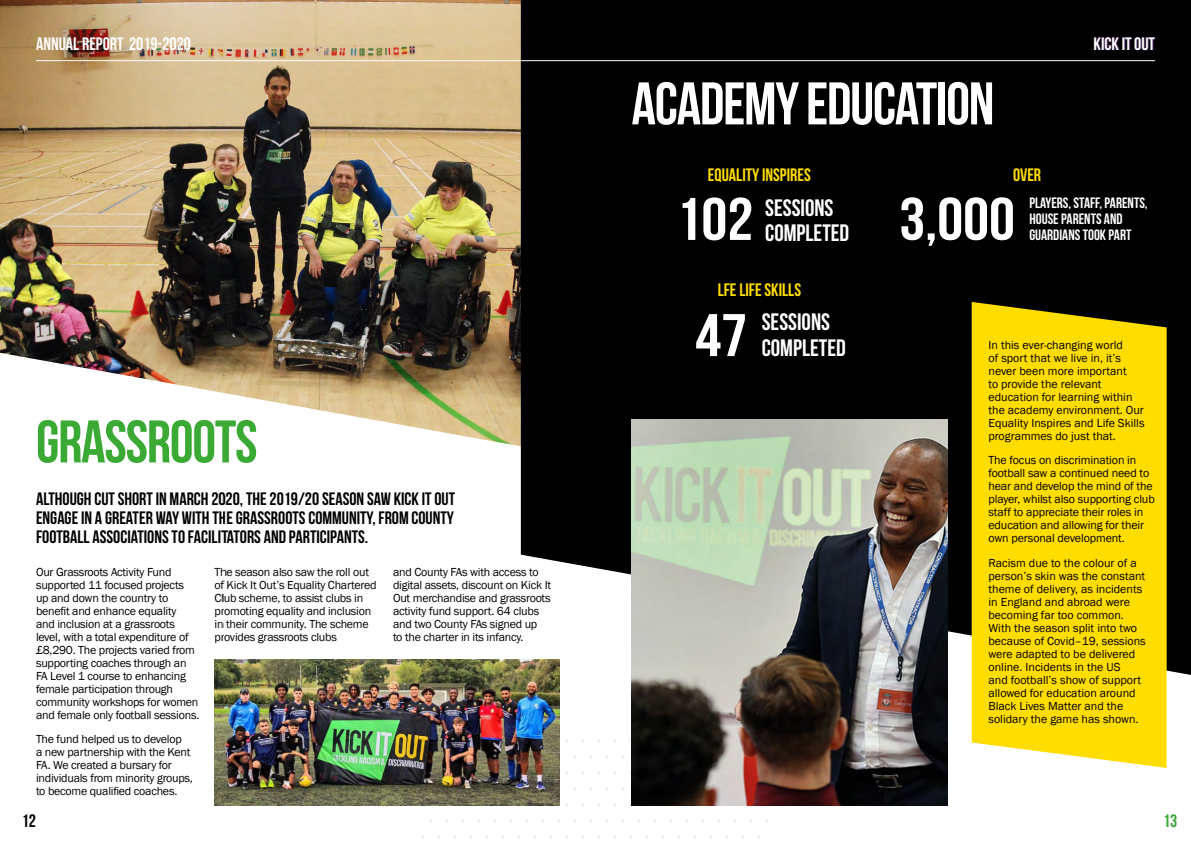
<style>
.page{position:relative;width:1191px;height:842px;background:#fff}
.page>*{position:absolute;margin:0;border:0;box-sizing:border-box;transform-origin:0 0}
.t1{font:700 60px "Bebas Neue";letter-spacing:-.02em;color:#fff}
.t2{font:700 60px "Bebas Neue";letter-spacing:-.02em;color:#3aaa35}
.t3{font:700 60px "Bebas Neue";letter-spacing:-.02em;color:#fff;scale:1.09 1}
.t4{font:23.7px/25.1px "Bebas Neue";color:#fff}
.t5{font:18px/19px "Bebas Neue";color:#000;text-align:justify}
.t6{font:18px "Bebas Neue";color:#fd0}
.t7{font:18px "Bebas Neue";color:#fff}
.t8{font:18px "Bebas Neue";color:#3aaa35}
.t9{font:15px/16px "Bebas Neue";color:#fff}
.t10{font:12px/13px "Franklin Gothic";letter-spacing:-.02em;color:#000}
.t11{font:12px/13px "Franklin Gothic";color:#000}
</style>
<div class="page">
<img style="left:0;top:0;width:521px;height:460px">
<img style="left:214px;top:659px;width:345px;height:147px">
<div style="left:521px;top:0;width:670px;height:675px;background:#000"></div>
<img style="left:420px;top:724px;width:348px;height:114px">
<img style="left:631px;top:420px;width:316px;height:386px">
<div style="left:971px;top:302px;width:195px;height:466px;background:#fd0"></div>
<hr style="left:36px;top:60px;width:1119px;height:1px;background:#fff">
<h3 class="t7" style="left:36px;top:33px;width:156px">ANNUAL REPORT 2019-2020</h3>
<h1 class="t2" style="left:36px;top:409px;width:223px">GRASSROOTS</h1>
<h3 class="t5" style="left:36px;top:489px;width:420px">ALTHOUGH CUT SHORT IN MARCH 2020, THE 2019/20 SEASON SAW KICK IT OUT ENGAGE IN A GREATER WAY WITH THE GRASSROOTS COMMUNITY, FROM COUNTY FOOTBALL ASSOCIATIONS TO FACILITATORS AND PARTICIPANTS.</h3>
<p class="t10" style="left:36px;top:565px;width:165px">Our Grassroots Activity Fund supported 11 focused projects up and down the country to benefit and enhance equality<br>and inclusion at a grassroots level, with a total expenditure of £8,290. The projects varied from supporting coaches through an<br>FA Level 1 course to enhancing female participation through community workshops for women and female only football sessions.</p>
<p class="t10" style="left:36px;top:733px;width:158px">The fund helped us to develop<br>a new partnership with the Kent<br>FA. We created a bursary for individuals from minority groups, to become qualified coaches.</p>
<h3 class="t5" style="left:22px;top:811px;width:16px">12</h3>
<p class="t10" style="left:214px;top:565px;width:164px">The season also saw the roll out of Kick It Out’s Equality Chartered<br>Club scheme, to assist clubs in promoting equality and inclusion in their community. The scheme provides grassroots clubs</p>
<p class="t10" style="left:393px;top:565px;width:160px">and County FAs with access to digital assets, discount on Kick It<br>Out merchandise and grassroots activity fund support. 64 clubs and two County FAs signed up<br>to the charter in its infancy.</p>
<h1 class="t1" style="left:631px;top:71px;width:364px">ACADEMY EDUCATION</h1>
<h3 class="t6" style="left:708px;top:165px;width:104px">EQUALITY INSPIRES</h3>
<h3 class="t6" style="left:1013px;top:165px;width:30px">OVER</h3>
<h3 class="t7" style="left:1093px;top:33px;width:63px">KICK IT OUT</h3>
<h1 class="t3" style="left:675px;top:186px;width:73px">102</h1>
<h1 class="t3" style="left:899px;top:186px;width:108px">3,000</h1>
<h2 class="t4" style="left:765px;top:195px;width:86px">SESSIONS<br>COMPLETED</h2>
<h3 class="t6" style="left:717px;top:280px;width:85px">LFE LIFE SKILLS</h3>
<p class="t9" style="left:1029px;top:195px;width:120px">PLAYERS, STAFF, PARENTS,<br>HOUSE PARENTS AND<br>GUARDIANS TOOK PART</p>
<h1 class="t3" style="left:695px;top:302px;width:49px">47</h1>
<h2 class="t4" style="left:761px;top:309px;width:86px">SESSIONS<br>COMPLETED</h2>
<p class="t11" style="left:988px;top:339px;width:158px">In this ever-changing world<br>of sport that we live in, it’s never been more important<br>to provide the relevant education for learning within the academy environment. Our<br>Equality Inspires and Life Skills programmes do just that.</p>
<p class="t10" style="left:988px;top:454px;width:168px">The focus on discrimination in football saw a continued need to hear and develop the mind of the player, whilst also supporting club staff to appreciate their roles in education and allowing for their own personal development.</p>
<p class="t11" style="left:988px;top:556px;width:159px">Racism due to the colour of a person’s skin was the constant theme of delivery, as incidents in England and abroad were becoming far too common.<br>With the season split into two because of Covid–19, sessions were adapted to be delivered online. Incidents in the US<br>and football’s show of support allowed for education around<br>Black Lives Matter and the solidary the game has shown.</p>
<h3 class="t8" style="left:1163px;top:811px;width:16px">13</h3>
</div>
